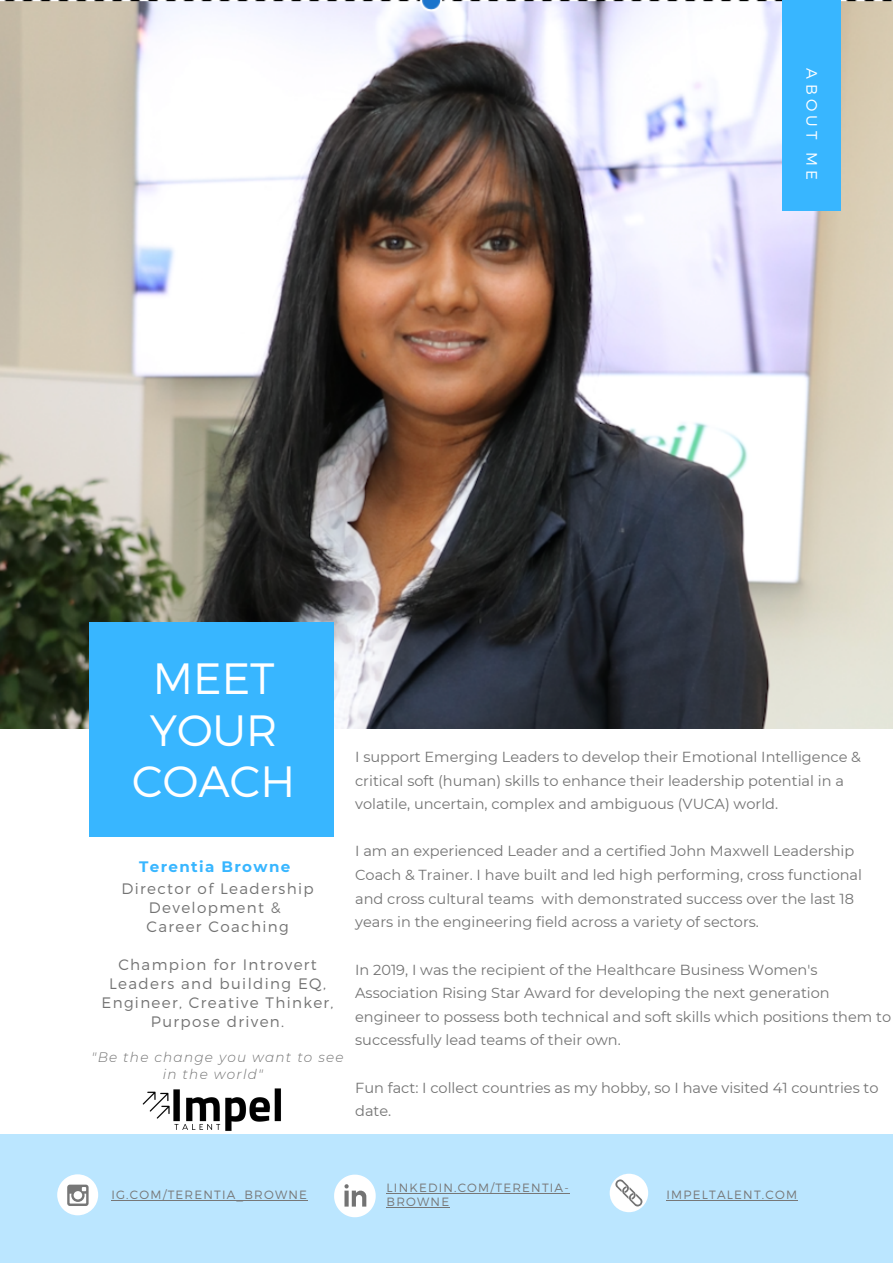
<style>
.page{position:relative;width:893px;height:1264px;background:#fff}
.page>*{position:absolute;margin:0;border:0;box-sizing:border-box;transform-origin:0 0}
.t1{font:300 43.8px/51.4px "Montserrat";color:#fff;text-align:center}
.t2{font:300 15.15px/19px "Montserrat";letter-spacing:.09em;color:#737373;text-align:center}
.t3{font:700 15.15px "Montserrat";letter-spacing:.09em;color:#38b6ff}
.t4{font:300 15.15px "Montserrat";letter-spacing:.28em;color:#fff}
.t5{font:14.55px/23.5px "Montserrat";color:#737373}
.t6{font:italic 300 13.65px/16.8px "Montserrat";letter-spacing:.09em;color:#737373}
.t7{font:300 12px/14px "Montserrat";letter-spacing:.1em;color:#777}
</style>
<div class="page">
<img style="left:0;top:0;width:892px;height:728px">
<div style="left:89px;top:622px;width:244px;height:214px;background:#38b6ff"></div>
<div style="left:782px;top:0;width:58px;height:211px;background:#38b6ff"></div>
<div style="left:0;top:1134px;width:892px;height:128px;background:#bbe6ff"></div>
<div style="left:57px;top:1174px;width:41px;height:41px;background:#fff;border-radius:50%"></div>
<svg style="left:67px;top:1184px;width:22px;height:21px"></svg>
<svg style="left:609px;top:1173px;width:39px;height:39px"></svg>
<svg style="left:334px;top:1174px;width:41px;height:43px"></svg>
<img style="left:142px;top:1088px;width:139px;height:43px">
<hr style="left:111px;top:1199px;width:197px;height:1px;background:#777">
<hr style="left:386px;top:1193px;width:184px;height:1px;background:#777">
<hr style="left:386px;top:1207px;width:64px;height:1px;background:#777">
<hr style="left:666px;top:1200px;width:132px;height:1px;background:#777">
<p class="t4" style="left:821px;top:68px;width:113px;rotate:90deg">ABOUT ME</p>
<p class="t1" style="left:132px;top:651px;width:164px">MEET<br>YOUR<br>COACH</p>
<p class="t3" style="left:139px;top:857px;width:153px">Terentia Browne</p>
<p class="t2" style="left:121px;top:877px;width:194px">Director of Leadership<br>Development &amp;</p>
<p class="t2" style="left:146px;top:916px;width:144px">Career Coaching</p>
<p class="t2" style="left:101px;top:954px;width:233px">Champion for Introvert<br>Leaders and building EQ,<br>Engineer, Creative Thinker,<br>Purpose driven.</p>
<p class="t6" style="left:163px;top:1048px;width:182px;text-indent:-71px">"Be the change you want to see in the world"</p>
<p class="t5" style="left:355px;top:745px;width:507px">I support Emerging Leaders to develop their Emotional Intelligence &amp; critical soft (human) skills to enhance their leadership potential in a volatile, uncertain, complex and ambiguous (VUCA) world.</p>
<p class="t5" style="left:355px;top:839px;width:508px">I am an experienced Leader and a certified John Maxwell Leadership Coach &amp; Trainer. I have built and led high performing, cross functional and cross cultural teams with demonstrated success over the last 18 years in the engineering field across a variety of sectors.</p>
<p class="t5" style="left:355px;top:957px;width:537px">In 2019, I was the recipient of the Healthcare Business Women's Association Rising Star Award for developing the next generation engineer to possess both technical and soft skills which positions them to successfully lead teams of their own.</p>
<p class="t5" style="left:355px;top:1075px;width:525px">Fun fact: I collect countries as my hobby, so I have visited 41 countries to date.</p>
<p class="t7" style="left:111px;top:1186px;width:197px">IG.COM/TERENTIA_BROWNE</p>
<p class="t7" style="left:386px;top:1180px;width:184px">LINKEDIN.COM/TERENTIA-<br>BROWNE</p>
<p class="t7" style="left:666px;top:1187px;width:132px">IMPELTALENT.COM</p>
</div>
